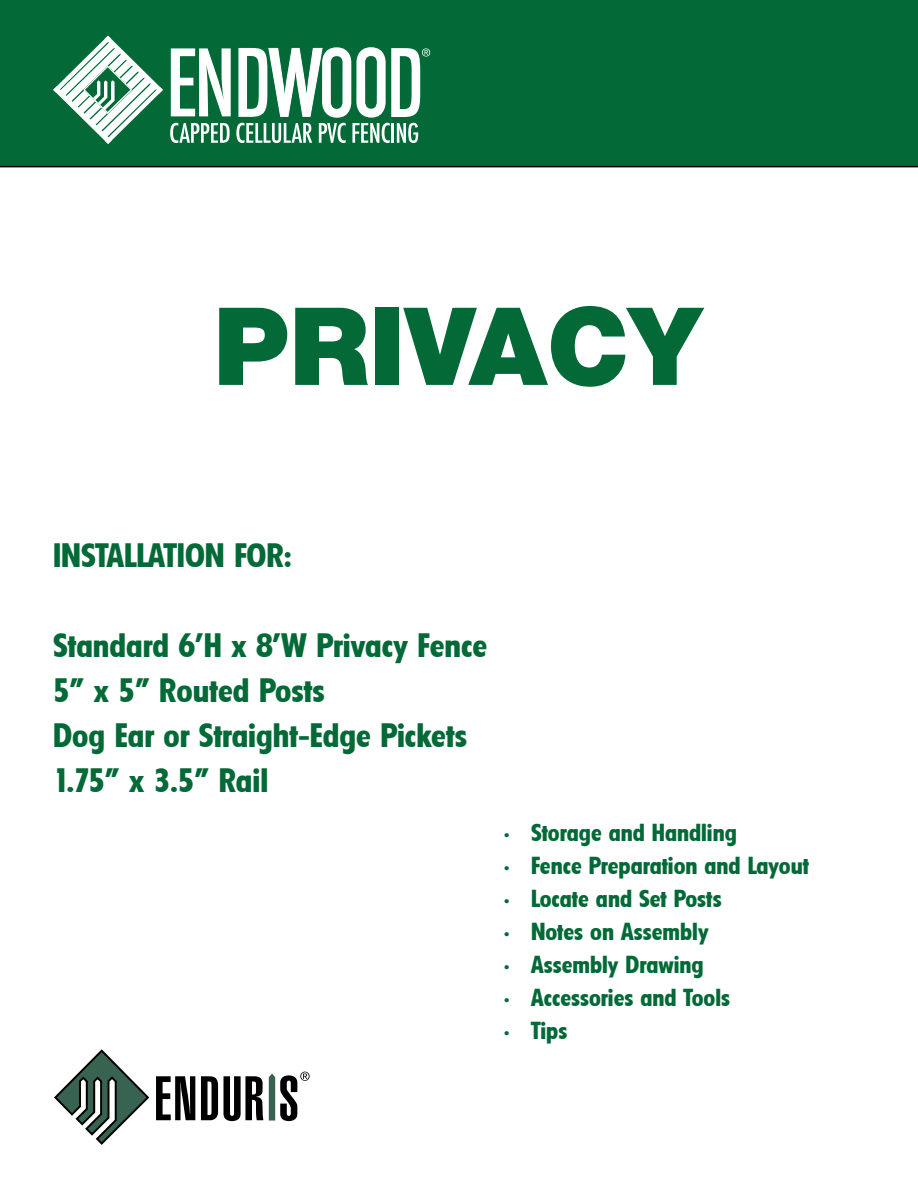
<style>
.page{position:relative;width:918px;height:1188px;background:#fff}
.page>*{position:absolute;margin:0;border:0;box-sizing:border-box;transform-origin:0 0}
.t1{font:900 108px "Helvetica Neue LT Std";color:#026937}
.t2{font:700 33px/45px "Florida";color:#026937}
.t3{font:700 24px "Florida";color:#026937}
</style>
<div class="page">
<div style="left:0;top:0;width:918px;height:167px;background:#026937"></div>
<svg style="left:53px;top:36px;width:110px;height:108px"></svg>
<svg style="left:170px;top:45px;width:260px;height:98px"></svg>
<svg style="left:201px;top:1076px;width:62px;height:45px"></svg>
<svg style="left:54px;top:1049px;width:141px;height:96px"></svg>
<svg style="left:269px;top:1072px;width:41px;height:49px"></svg>
<h1 class="t1" style="left:213px;top:282px;width:490px">PRIVACY</h1>
<h2 class="t2" style="left:53px;top:533px;width:240px">INSTALLATION FOR:</h2>
<h2 class="t2" style="left:53px;top:623px;width:436px">Standard 6’H x 8’W Privacy Fence<br>5” x 5” Routed Posts<br>Dog Ear or Straight-Edge Pickets<br>1.75” x 3.5” Rail</h2>
<p class="t3" style="left:504px;top:818px;width:234px">• Storage and Handling</p>
<p class="t3" style="left:504px;top:851px;width:306px">• Fence Preparation and Layout</p>
<p class="t3" style="left:504px;top:884px;width:219px">• Locate and Set Posts</p>
<p class="t3" style="left:504px;top:917px;width:206px">• Notes on Assembly</p>
<p class="t3" style="left:504px;top:950px;width:201px">• Assembly Drawing</p>
<p class="t3" style="left:504px;top:983px;width:228px">• Accessories and Tools</p>
<p class="t3" style="left:504px;top:1016px;width:65px">• Tips</p>
</div>
